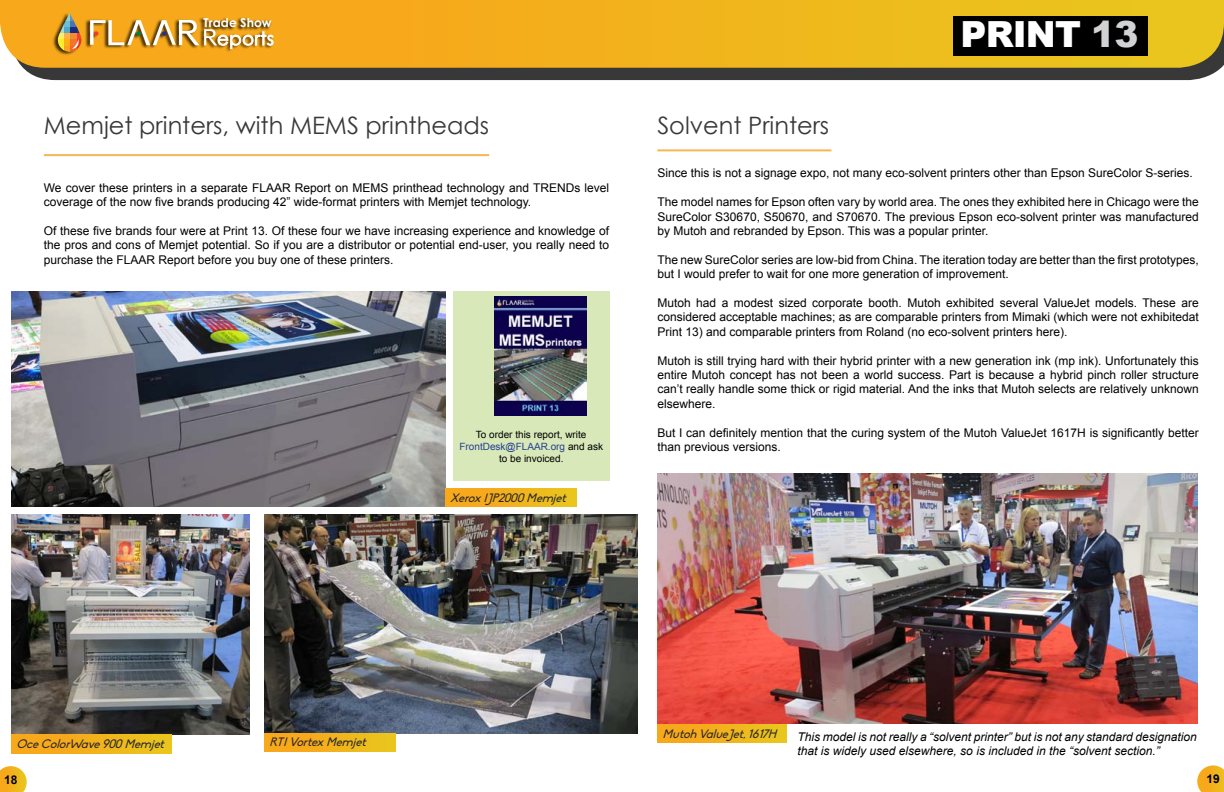
<style>
.page{position:relative;width:1224px;height:792px;background:#fff}
.page>*{position:absolute;margin:0;border:0;box-sizing:border-box;transform-origin:0 0}
.t1{font:900 36px "Arial";letter-spacing:-.025em;color:#fff}
.t2{font:24px "Century Gothic";color:#383839}
.t3{font:700 12.3px "Century Gothic";color:#fff}
.t4{font:12px/14.4px "Arial";color:#000;text-align:justify}
.t5{font:italic 12px/14.4px "Arial";color:#000}
.t6{font:italic 12px "Biko";letter-spacing:.02em;color:#292829}
.t7{font:700 12px "Arial";color:#000}
.t8{font:10px/12px "Arial";color:#000;text-align:center}
.s1{color:#d1d2d4}
.s2{color:#25408f}
</style>
<div class="page">
<div style="left:23px;top:68px;width:1198px;height:12px;background:#383839"></div>
<svg style="left:0;top:0;width:1224px;height:68px;background:#eeb11d"></svg>
<div style="left:954px;top:16px;width:194px;height:39px;background:#000"></div>
<div style="left:53px;top:12px;width:220px;height:43px;background:#000;opacity:.75"></div>
<div style="left:63px;top:27px;width:8px;height:6px;background:#51a8cb"></div>
<div style="left:63px;top:20px;width:8px;height:7px;background:#6ac1d6"></div>
<div style="left:63px;top:46px;width:8px;height:6px;background:#faa21b"></div>
<div style="left:63px;top:33px;width:8px;height:7px;background:#fcb242"></div>
<div style="left:63px;top:40px;width:8px;height:6px;background:#fcaf17"></div>
<svg style="left:63px;top:14px;width:8px;height:6px"></svg>
<svg style="left:56px;top:27px;width:8px;height:6px"></svg>
<svg style="left:56px;top:20px;width:8px;height:7px"></svg>
<svg style="left:56px;top:46px;width:8px;height:6px"></svg>
<svg style="left:56px;top:33px;width:8px;height:7px"></svg>
<svg style="left:56px;top:40px;width:8px;height:6px"></svg>
<div style="left:71px;top:27px;width:7px;height:6px;background:#1b2c7a"></div>
<div style="left:71px;top:20px;width:7px;height:7px;background:#4675b5"></div>
<div style="left:71px;top:33px;width:7px;height:7px;background:#f68935"></div>
<div style="left:71px;top:40px;width:7px;height:6px;background:#f47429"></div>
<div style="left:71px;top:14px;width:7px;height:6px;background:#f7a91b"></div>
<svg style="left:63px;top:13px;width:15px;height:1px"></svg>
<svg style="left:72px;top:20px;width:11px;height:32px"></svg>
<svg style="left:90px;top:20px;width:184px;height:29px"></svg>
<hr style="left:657px;top:149px;width:174px;height:2px;background:#f6b650">
<img style="left:657px;top:474px;width:540px;height:250px">
<div style="left:657px;top:724px;width:129px;height:19px;background:linear-gradient(to right,#faa21b,#eac41d)"></div>
<div style="left:453px;top:291px;width:156px;height:190px;background:#d8e8b9"></div>
<hr style="left:44px;top:154px;width:445px;height:2px;background:#f6b650">
<img style="left:11px;top:291px;width:434px;height:216px">
<img style="left:11px;top:515px;width:239px;height:219px">
<img style="left:265px;top:514px;width:373px;height:219px">
<div style="left:445px;top:488px;width:131px;height:19px;background:linear-gradient(to right,#faa21b,#e9c41d)"></div>
<div style="left:11px;top:734px;width:160px;height:19px;background:linear-gradient(to right,#faa21b,#eac41d)"></div>
<div style="left:265px;top:733px;width:131px;height:19px;background:linear-gradient(to right,#faa21b,#e9c41d)"></div>
<img style="left:494px;top:297px;width:92px;height:119px">
<svg style="left:0;top:766px;width:27px;height:26px"></svg>
<svg style="left:1197px;top:765px;width:27px;height:27px"></svg>
<p class="t3" style="left:204px;top:15px;width:70px">Trade Show</p>
<h1 class="t1" style="left:961px;top:8px;width:179px">PRINT <span class="s1">13</span></h1>
<h2 class="t2" style="left:44px;top:111px;width:447px">Memjet printers, with MEMS printheads</h2>
<p class="t4" style="left:44px;top:181px;width:567px">We cover these printers in a separate FLAAR Report on MEMS printhead technology and TRENDs level coverage of the now five brands producing 42” wide-format printers with Memjet technology.</p>
<p class="t4" style="left:44px;top:224px;width:567px">Of these five brands four were at Print 13. Of these four we have increasing experience and knowledge of the pros and cons of Memjet potential. So if you are a distributor or potential end-user, you really need to purchase the FLAAR Report before you buy one of these printers.</p>
<p class="t8" style="left:459px;top:429px;width:145px">To order this report, write<br><span class="s2">FrontDesk@FLAAR.org</span> and ask to be invoiced.</p>
<p class="t6" style="left:450px;top:491px;width:121px">XeroxIJ P2000Memjet</p>
<h2 class="t2" style="left:657px;top:111px;width:173px">Solvent Printers</h2>
<p class="t4" style="left:657px;top:166px;width:537px">Since this is not a signage expo, not many eco-solvent printers other than Epson SureColor S-series.</p>
<p class="t4" style="left:657px;top:195px;width:543px">The model names for Epson often vary by world area. The ones they exhibited here in Chicago were the SureColor S30670, S50670, and S70670. The previous Epson eco-solvent printer was manufactured by Mutoh and rebranded by Epson. This was a popular printer.</p>
<p class="t4" style="left:657px;top:253px;width:543px">The new SureColor series are low-bid from China. The iteration today are better than the first prototypes, but I would prefer to wait for one more generation of improvement.</p>
<p class="t4" style="left:657px;top:296px;width:543px">Mutoh had a modest sized corporate booth. Mutoh exhibited several ValueJet models. These are considered acceptable machines; as are comparable printers from Mimaki (which were not exhibitedat Print 13) and comparable printers from Roland (no eco-solvent printers here).</p>
<p class="t4" style="left:657px;top:353px;width:543px">Mutoh is still trying hard with their hybrid printer with a new generation ink (mp ink). Unfortunately this entire Mutoh concept has not been a world success. Part is because a hybrid pinch roller structure can’t really handle some thick or rigid material. And the inks that Mutoh selects are relatively unknown elsewhere.</p>
<p class="t4" style="left:657px;top:425px;width:543px">But I can definitely mention that the curing system of the Mutoh ValueJet 1617H is significantly better than previous versions.</p>
<p class="t6" style="left:17px;top:737px;width:153px">OceColorWave900Memjet</p>
<p class="t6" style="left:270px;top:736px;width:101px">RTIVortexMemjet</p>
<p class="t6" style="left:662px;top:727px;width:119px">MutohValueJet,1617H</p>
<p class="t5" style="left:798px;top:729px;width:401px">This model is not really a “solvent printer” but is not any standard designation that is widely used elsewhere, so is included in the “solvent section.”</p>
<p class="t7" style="left:4px;top:772px;width:15px">18</p>
<p class="t7" style="left:1206px;top:771px;width:15px">19</p>
</div>
